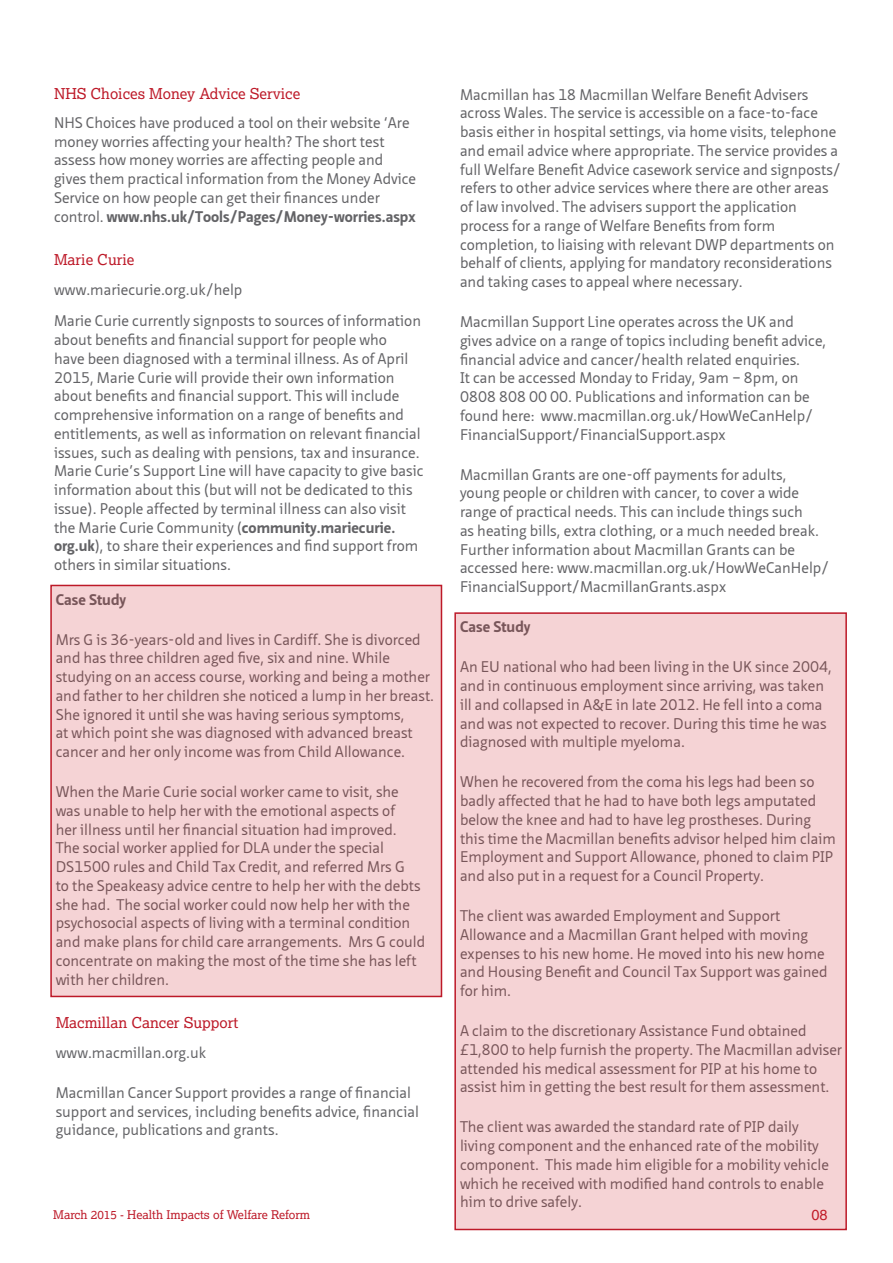
<style>
.page{position:relative;width:893px;height:1263px;background:#fff}
.page>*{position:absolute;margin:0;border:0;box-sizing:border-box;transform-origin:0 0}
.Main_Body_Text{font:15px/18.8px "Neue Sans";color:#636366}
.Paragraph_Style_1{font:15px "Lexia";color:#bd1928}
.Main_Body_Text-2{font:700 15px "Neue Sans";color:#636366}
.Paragraph_Style_1-2{font:12px "Lexia";color:#bd1928}
.s1{font-weight:700}
</style>
<div class="page">
<div style="left:51px;top:585px;width:390px;height:411px;background:#f5d3d5"></div>
<div style="left:50px;top:585px;width:392px;height:412px;border:2px solid #bd1928"></div>
<div style="left:455px;top:613px;width:391px;height:616px;background:#f5d3d5"></div>
<div style="left:454px;top:612px;width:393px;height:618px;border:2px solid #bd1928"></div>
<p class="Paragraph_Style_1" style="left:54px;top:84px;width:248px">NHS Choices Money Advice Service</p>
<p class="Main_Body_Text" style="left:54px;top:114px;width:364px">NHS Choices have produced a tool on their website ‘Are money worries affecting your health? The short test assess how money worries are affecting people and gives them practical information from the Money Advice Service on how people can get their finances under control. <span class="s1">www.nhs.uk/Tools/Pages/Money-worries.aspx</span></p>
<p class="Paragraph_Style_1" style="left:54px;top:250px;width:82px">Marie Curie</p>
<p class="Main_Body_Text" style="left:54px;top:280px;width:190px">www.mariecurie.org.uk/help</p>
<p class="Main_Body_Text" style="left:54px;top:312px;width:371px">Marie Curie currently signposts to sources of information about benefits and financial support for people who<br>have been diagnosed with a terminal illness. As of April 2015, Marie Curie will provide their own information about benefits and financial support. This will include comprehensive information on a range of benefits and entitlements, as well as information on relevant financial issues, such as dealing with pensions, tax and insurance.<br>Marie Curie’s Support Line will have capacity to give basic information about this (but will not be dedicated to this issue). People affected by terminal illness can also visit the Marie Curie Community (<span class="s1">community.mariecurie. org.uk</span>), to share their experiences and find support from others in similar situations.</p>
<p class="Main_Body_Text" style="left:460px;top:85px;width:382px">Macmillan has 18 Macmillan Welfare Benefit Advisers across Wales. The service is accessible on a face-to-face basis either in hospital settings, via home visits, telephone and email advice where appropriate. The service provides a full Welfare Benefit Advice casework service and signposts/ refers to other advice services where there are other areas of law involved. The advisers support the application process for a range of Welfare Benefits from form completion, to liaising with relevant DWP departments on behalf of clients, applying for mandatory reconsiderations and taking cases to appeal where necessary.</p>
<p class="Main_Body_Text" style="left:460px;top:313px;width:368px">Macmillan Support Line operates across the UK and gives advice on a range of topics including benefit advice, financial advice and cancer/health related enquiries.<br>It can be accessed Monday to Friday, 9am – 8pm, on 0808 808 00 00. Publications and information can be found here: www.macmillan.org.uk/HowWeCanHelp/ FinancialSupport/FinancialSupport.aspx</p>
<p class="Main_Body_Text" style="left:460px;top:465px;width:371px">Macmillan Grants are one-off payments for adults, young people or children with cancer, to cover a wide range of practical needs. This can include things such<br>as heating bills, extra clothing, or a much needed break.<br>Further information about Macmillan Grants can be accessed here: www.macmillan.org.uk/HowWeCanHelp/ FinancialSupport/MacmillanGrants.aspx</p>
<p class="Main_Body_Text-2" style="left:460px;top:618px;width:72px">Case Study</p>
<p class="Main_Body_Text" style="left:460px;top:658px;width:373px">An EU national who had been living in the UK since 2004, and in continuous employment since arriving, was taken ill and collapsed in A&amp;E in late 2012. He fell into a coma and was not expected to recover. During this time he was diagnosed with multiple myeloma.</p>
<p class="Main_Body_Text" style="left:460px;top:773px;width:377px">When he recovered from the coma his legs had been so badly affected that he had to have both legs amputated below the knee and had to have leg prostheses. During this time the Macmillan benefits advisor helped him claim Employment and Support Allowance, phoned to claim PIP and also put in a request for a Council Property.</p>
<p class="Main_Body_Text" style="left:460px;top:907px;width:369px">The client was awarded Employment and Support Allowance and a Macmillan Grant helped with moving expenses to his new home. He moved into his new home and Housing Benefit and Council Tax Support was gained for him.</p>
<p class="Main_Body_Text" style="left:460px;top:1022px;width:384px">A claim to the discretionary Assistance Fund obtained £1,800 to help furnish the property. The Macmillan adviser attended his medical assessment for PIP at his home to assist him in getting the best result for them assessment.</p>
<p class="Main_Body_Text" style="left:460px;top:1118px;width:370px">The client was awarded the standard rate of PIP daily living component and the enhanced rate of the mobility component. This made him eligible for a mobility vehicle which he received with modified hand controls to enable him to drive safely.</p>
<p class="Main_Body_Text-2" style="left:56px;top:590px;width:72px">Case Study</p>
<p class="Main_Body_Text" style="left:56px;top:630px;width:380px">Mrs G is 36-years-old and lives in Cardiff. She is divorced and has three children aged five, six and nine. While studying on an access course, working and being a mother and father to her children she noticed a lump in her breast.<br>She ignored it until she was having serious symptoms,<br>at which point she was diagnosed with advanced breast cancer and her only income was from Child Allowance.</p>
<p class="Main_Body_Text" style="left:56px;top:783px;width:371px">When the Marie Curie social worker came to visit, she was unable to help her with the emotional aspects of<br>her illness until her financial situation had improved.<br>The social worker applied for DLA under the special DS1500 rules and Child Tax Credit, and referred Mrs G<br>to the Speakeasy advice centre to help her with the debts she had. The social worker could now help her with the psychosocial aspects of living with a terminal condition and make plans for child care arrangements. Mrs G could concentrate on making the most of the time she has left with her children.</p>
<p class="Paragraph_Style_1" style="left:56px;top:1013px;width:184px">Macmillan Cancer Support</p>
<p class="Main_Body_Text" style="left:56px;top:1043px;width:152px">www.macmillan.org.uk</p>
<p class="Main_Body_Text" style="left:56px;top:1083px;width:365px">Macmillan Cancer Support provides a range of financial support and services, including benefits advice, financial guidance, publications and grants.</p>
<p class="Paragraph_Style_1-2" style="left:53px;top:1207px;width:259px">March 2015 - Health Impacts of Welfare Reform</p>
<p class="Paragraph_Style_1" style="left:811px;top:1205px;width:18px">08</p>
</div>
